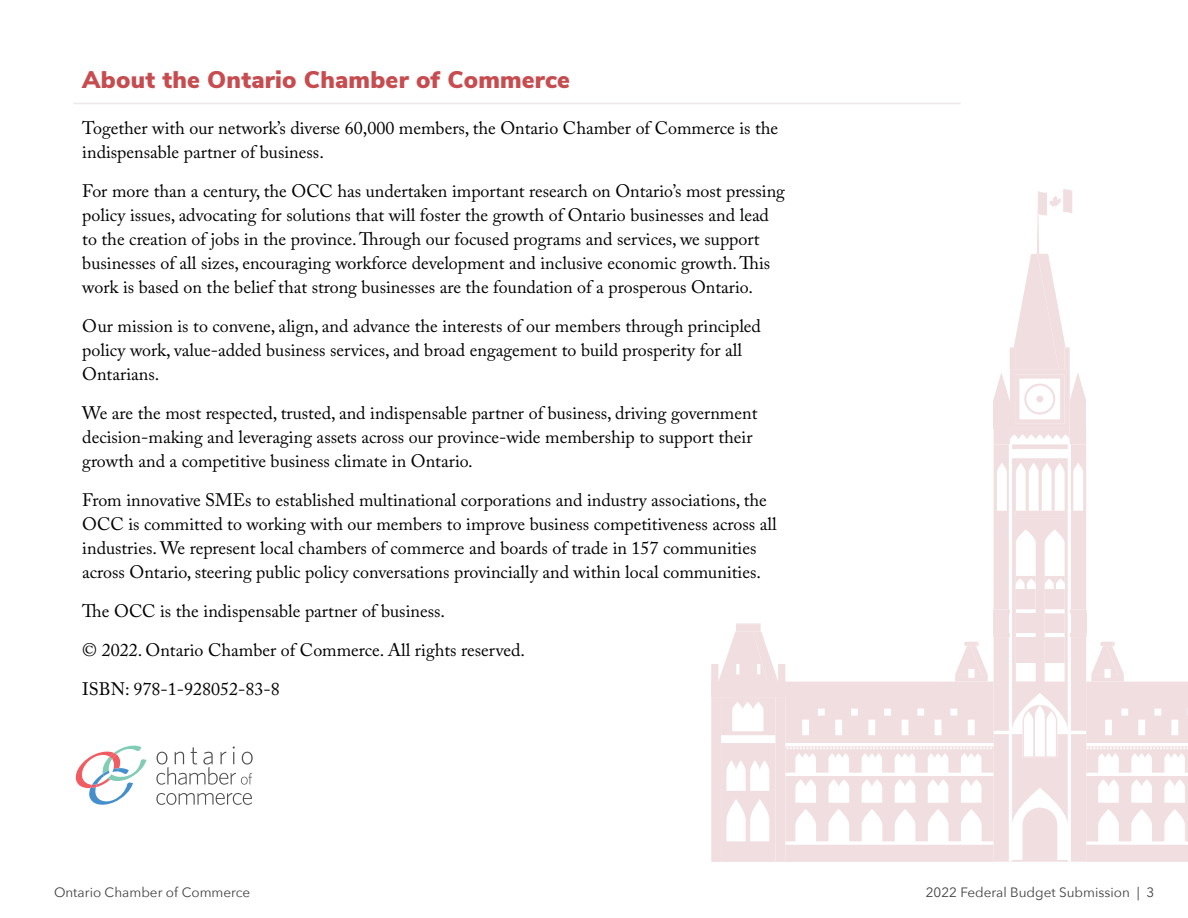
<style>
.page{position:relative;width:1188px;height:918px;background:#fff}
.page>*{position:absolute;margin:0;border:0;box-sizing:border-box;transform-origin:0 0}
.Page_heading{font:900 24px "Nunito Sans";letter-spacing:.01em;color:#c74c50}
.Body{font:18px/24px "Adobe Caslon Pro";color:#000}
.t1{font:13.5px "Avenir Next";color:#414042}
</style>
<div class="page">
<svg style="left:711px;top:189px;width:477px;height:673px"></svg>
<div style="left:711px;top:682px;width:74px;height:15px;background:#f1dee0"></div>
<svg style="left:156px;top:746px;width:97px;height:39px"></svg>
<svg style="left:156px;top:793px;width:96px;height:12px"></svg>
<svg style="left:75px;top:745px;width:72px;height:60px"></svg>
<hr style="left:73px;top:103px;width:888px;height:1px;background:#eee8ea">
<h1 class="Page_heading" style="left:82px;top:62px;width:489px">About the Ontario Chamber of Commerce</h1>
<p class="Body" style="left:82px;top:116px;width:697px">Together with our network’s diverse 60,000 members, the Ontario Chamber of Commerce is the indispensable partner of business.</p>
<p class="Body" style="left:82px;top:179px;width:704px">For more than a century, the OCC has undertaken important research on Ontario’s most pressing policy issues, advocating for solutions that will foster the growth of Ontario businesses and lead to the creation of jobs in the province. Through our focused programs and services, we support businesses of all sizes, encouraging workforce development and inclusive economic growth. This work is based on the belief that strong businesses are the foundation of a prosperous Ontario.</p>
<p class="Body" style="left:82px;top:314px;width:680px">Our mission is to convene, align, and advance the interests of our members through principled policy work, value-added business services, and broad engagement to build prosperity for all<br>Ontarians.</p>
<p class="Body" style="left:82px;top:401px;width:677px">We are the most respected, trusted, and indispensable partner of business, driving government decision-making and leveraging assets across our province-wide membership to support their growth and a competitive business climate in Ontario.</p>
<p class="Body" style="left:82px;top:488px;width:696px">From innovative SMEs to established multinational corporations and industry associations, the OCC is committed to working with our members to improve business competitiveness across all industries. We represent local chambers of commerce and boards of trade in 157 communities across Ontario, steering public policy conversations provincially and within local communities.</p>
<p class="Body" style="left:82px;top:599px;width:364px">The OCC is the indispensable partner of business.</p>
<p class="Body" style="left:82px;top:638px;width:444px">© 2022. Ontario Chamber of Commerce. All rights reserved.</p>
<p class="Body" style="left:82px;top:677px;width:199px">ISBN: 978-1-928052-83-8</p>
<p class="t1" style="left:54px;top:881px;width:198px">Ontario Chamber of Commerce</p>
<p class="t1" style="left:926px;top:881px;width:230px">2022 Federal Budget Submission | 3</p>
</div>
